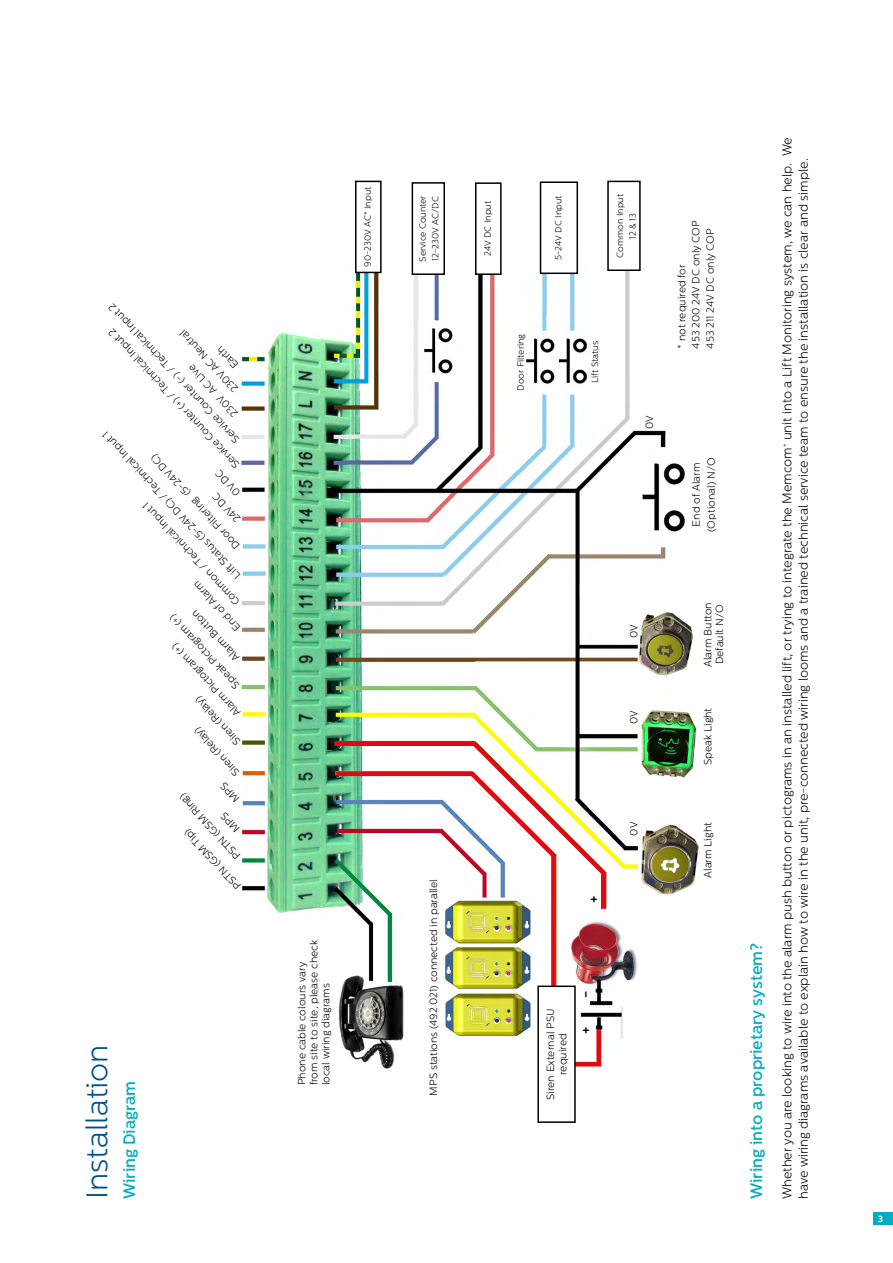
<style>
.page{position:relative;width:893px;height:1263px;background:#fff}
.page>*{position:absolute;margin:0;border:0;box-sizing:border-box;transform-origin:0 0}
.t1{font:300 30px "Centrale Sans";color:#00508c}
.t2{font:500 16.5px "Centrale Sans";color:#00adc1}
.t3{font:700 15px "Centrale Sans";color:#000}
.t4{font:300 12.75px/16.5px "Centrale Sans";color:#000}
.t5{font:300 10.5px/12px "Centrale Sans";color:#000}
.t6{font:300 9px/12.8px "Centrale Sans";color:#000}
.t7{font:700 9px "Centrale Sans";color:#fff}
</style>
<div class="page">
<div style="left:874px;top:1212px;width:19px;height:13px;background:#00adc1"></div>
<img style="left:240px;top:242px;width:459px;height:827px">
<div style="left:356px;top:181px;width:25px;height:91px;background:#fff"></div>
<div style="left:355px;top:181px;width:27px;height:92px;border:2px solid #000"></div>
<div style="left:412px;top:183px;width:32px;height:91px;background:#fff"></div>
<div style="left:412px;top:182px;width:33px;height:93px;border:2px solid #000"></div>
<div style="left:476px;top:183px;width:25px;height:91px;background:#fff"></div>
<div style="left:475px;top:182px;width:27px;height:93px;border:2px solid #000"></div>
<div style="left:540px;top:182px;width:37px;height:91px;background:#fff"></div>
<div style="left:540px;top:181px;width:38px;height:93px;border:2px solid #000"></div>
<div style="left:608px;top:181px;width:32px;height:89px;background:#fff"></div>
<div style="left:607px;top:181px;width:34px;height:90px;border:2px solid #000"></div>
<div style="left:334px;top:741px;width:142px;height:5px;background:#e30613"></div>
<div style="left:601px;top:874px;width:5px;height:35px;background:#e30613"></div>
<div style="left:336px;top:771px;width:137px;height:5px;background:#e30613"></div>
<svg style="left:465px;top:738px;width:146px;height:143px"></svg>
<div style="left:551px;top:856px;width:5px;height:129px;background:#e30613"></div>
<div style="left:596px;top:1030px;width:5px;height:35px;background:#e30613"></div>
<hr style="left:576px;top:1062px;width:25px;height:4px;background:#e30613">
<div style="left:579px;top:1019px;width:16px;height:16px;background:#fff"></div>
<div style="left:538px;top:986px;width:37px;height:136px;background:#fff"></div>
<div style="left:537px;top:985px;width:39px;height:138px;border:2px solid #000"></div>
<p class="t6" style="left:361px;top:267px;width:82px;rotate:-90deg">90-230V AC* Input</p>
<p class="t6" style="left:416px;top:262px;width:68px;rotate:-90deg">Service Counter<br>12-230V AC/DC</p>
<p class="t6" style="left:481px;top:256px;width:57px;rotate:-90deg">24V DC Input</p>
<p class="t6" style="left:552px;top:260px;width:66px;rotate:-90deg">5-24V DC Input</p>
<p class="t6" style="left:613px;top:258px;width:65px;text-align:center;rotate:-90deg">Common Input<br>12 &amp; 13</p>
<p class="t5" style="left:233px;top:445px;width:188px;rotate:-133deg">Service Counter (-) / Technical Input 2</p>
<p class="t5" style="left:233px;top:471px;width:188px;rotate:-133deg">Service Counter (+) / Technical Input 2</p>
<p class="t5" style="left:219px;top:383px;width:65px;line-height:16.2px;text-indent:-17px;rotate:-133deg">230V AC Neutral<br>Earth</p>
<p class="t6" style="left:514px;top:391px;width:59px;rotate:-90deg">Door Filtering</p>
<p class="t6" style="left:588px;top:383px;width:44px;rotate:-90deg">Lift Status</p>
<p class="t5" style="left:231px;top:419px;width:69px;rotate:-133deg">230V AC Live</p>
<p class="t5" style="left:233px;top:552px;width:127px;rotate:-133deg">Door Filtering (5-24V DC)</p>
<p class="t5" style="left:218px;top:596px;width:199px;line-height:18.8px;text-indent:-19px;rotate:-133deg">Common / Technical Input 1<br>Lift Status (5-24V DC) / Technical Input 1</p>
<p class="t5" style="left:234px;top:498px;width:33px;rotate:-133deg">0V DC</p>
<p class="t5" style="left:234px;top:525px;width:37px;rotate:-133deg">24V DC</p>
<p class="t5" style="left:215px;top:651px;width:65px;line-height:21px;text-indent:-21px;rotate:-133deg">Alarm Button<br>End of Alarm</p>
<p class="t5" style="left:218px;top:705px;width:99px;line-height:17.9px;text-indent:-21px;rotate:-133deg">Alarm Pictogram (+)<br>Speak Pictogram (+)</p>
<p class="t5" style="left:215px;top:765px;width:63px;line-height:21.9px;text-indent:-22px;rotate:-133deg">Siren (Relay)<br>Siren (Relay)</p>
<p class="t5" style="left:215px;top:821px;width:24px;line-height:20.2px;text-indent:-22px;rotate:-133deg">MPS<br>MPS</p>
<p class="t5" style="left:216px;top:878px;width:86px;line-height:20.5px;text-indent:-23px;rotate:-133deg">PSTN (GSM Tip)<br>PSTN (GSM Ring)</p>
<h1 class="t1" style="left:80px;top:1199px;width:156px;rotate:-90deg">Installation</h1>
<h2 class="t2" style="left:120px;top:1199px;width:120px;rotate:-90deg">Wiring Diagram</h2>
<p class="t5" style="left:296px;top:1085px;width:147px;rotate:-90deg">Phone cable colours vary from site to site, please check local wiring diagrams</p>
<p class="t5" style="left:427px;top:1095px;width:218px;rotate:-90deg">MPS stations (492 021) connected in parallel</p>
<h3 class="t3" style="left:585px;top:903px;width:9px;rotate:-90deg">+</h3>
<p class="t5" style="left:545px;top:1100px;width:93px;text-align:center;rotate:-90deg">Siren External PSU required</p>
<h3 class="t3" style="left:577px;top:998px;width:9px;rotate:-90deg">-</h3>
<h3 class="t3" style="left:577px;top:1034px;width:9px;rotate:-90deg">+</h3>
<p class="t5" style="left:643px;top:429px;width:15px;rotate:-90deg">0V</p>
<p class="t5" style="left:628px;top:638px;width:15px;rotate:-90deg">0V</p>
<p class="t5" style="left:628px;top:724px;width:15px;rotate:-90deg">0V</p>
<p class="t5" style="left:628px;top:835px;width:15px;rotate:-90deg">0V</p>
<p class="t5" style="left:674px;top:348px;width:130px;line-height:14.2px;rotate:-90deg">* not required for<br>453 200 24V DC only COP<br>453 211 24V DC only COP</p>
<p class="t5" style="left:689px;top:532px;width:76px;line-height:15px;text-align:center;rotate:-90deg">End of Alarm (Optional) N/O</p>
<p class="t5" style="left:702px;top:667px;width:66px;rotate:-90deg">Alarm Button</p>
<p class="t5" style="left:714px;top:664px;width:61px;rotate:-90deg">Default N/O</p>
<p class="t5" style="left:702px;top:765px;width:59px;rotate:-90deg">Speak Light</p>
<p class="t5" style="left:702px;top:878px;width:57px;rotate:-90deg">Alarm Light</p>
<h2 class="t2" style="left:747px;top:1199px;width:258px;rotate:-90deg">Wiring into a proprietary system?</h2>
<p class="t4" style="left:779px;top:1199px;width:1064px;rotate:-90deg">Whether you are looking to wire into the alarm push button or pictograms in an installed lift, or trying to integrate the Memcom<sup>+</sup> unit into a Lift Monitoring system, we can help. We have wiring diagrams available to explain how to wire in the unit, pre-connected wiring looms and a trained technical service team to ensure the installation is clear and simple.</p>
<p class="t7" style="left:878px;top:1213px;width:6px">3</p>
</div>
